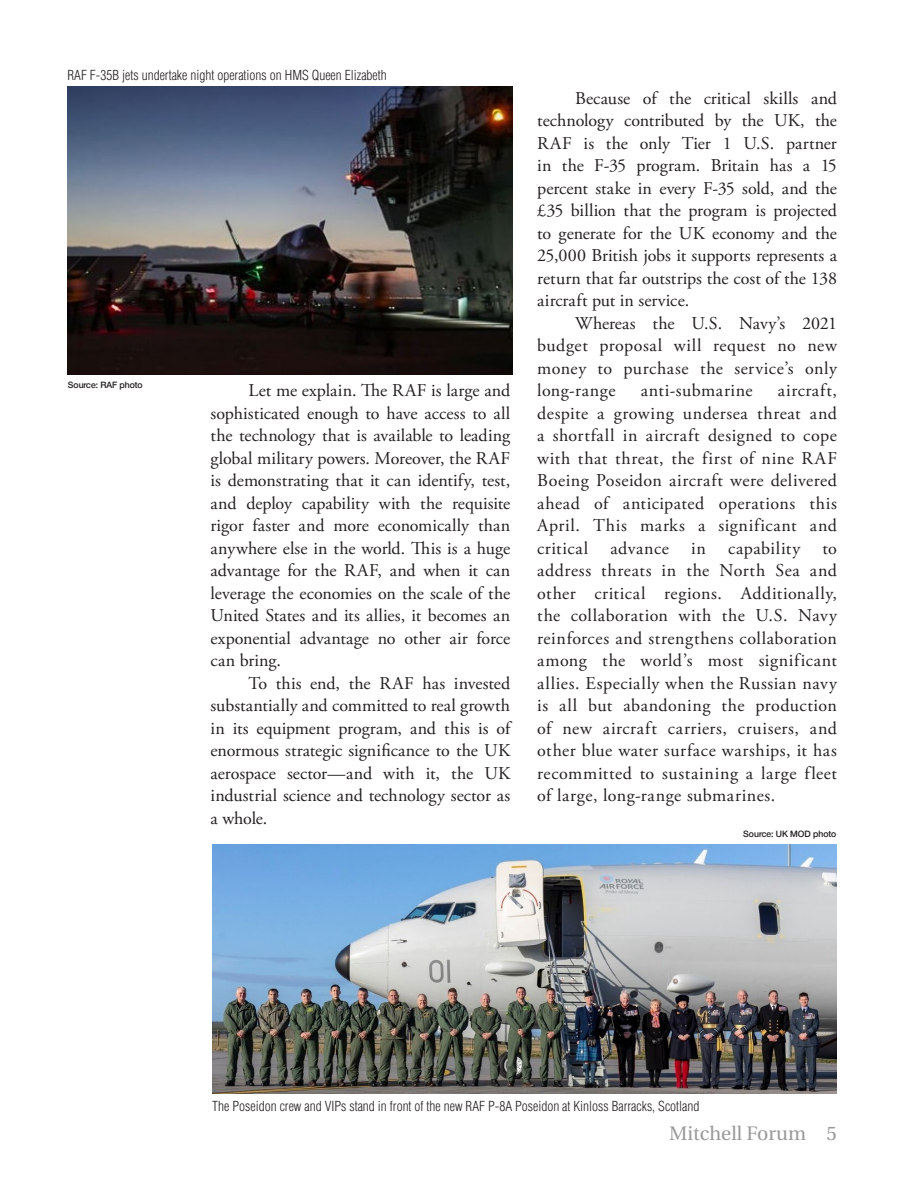
<style>
.page{position:relative;width:918px;height:1188px;background:#fff}
.page>*{position:absolute;margin:0;border:0;box-sizing:border-box;transform-origin:0 0}
.t1{font:19.5px "Heuristica";color:#999}
.Body_Text{font:18px/22.5px "Adobe Garamond Pro";letter-spacing:.015em;color:#231f20;text-align:justify}
.Body_Text-2{font:18px "Adobe Garamond Pro";letter-spacing:.035em;color:#231f20}
.Captions{font:300 condensed 13.5px "Helvetica";color:#231f20}
.Source_Caption{font:500 9px "Helvetica";color:#231f20}
</style>
<div class="page">
<img style="left:68px;top:86px;width:445px;height:289px">
<img style="left:212px;top:845px;width:625px;height:249px">
<p class="Captions" style="left:68px;top:66px;width:321px">RAF F-35B jets undertake night operations on HMS Queen Elizabeth</p>
<p class="Source_Caption" style="left:68px;top:380px;width:76px">Source: RAF photo</p>
<p class="Body_Text" style="left:211px;top:380px;width:301px;text-indent:38px">Let me explain. The RAF is large and sophisticated enough to have access to all the technology that is available to leading global military powers. Moreover, the RAF is demonstrating that it can identify, test, and deploy capability with the requisite rigor faster and more economically than anywhere else in the world. This is a huge advantage for the RAF, and when it can leverage the economies on the scale of the United States and its allies, it becomes an exponential advantage no other air force can bring.</p>
<p class="Body_Text" style="left:211px;top:672px;width:301px;text-indent:38px">To this end, the RAF has invested substantially and committed to real growth in its equipment program, and this is of enormous strategic significance to the UK aerospace sector—and with it, the UK industrial science and technology sector as a whole.</p>
<p class="Body_Text" style="left:537px;top:87px;width:301px;text-indent:38px">Because of the critical skills and technology contributed by the UK, the RAF is the only Tier 1 U.S. partner in the F-35 program. Britain has a 15 percent stake in every F-35 sold, and the £35 billion that the program is projected to generate for the UK economy and the 25,000 British jobs it supports represents a return that far outstrips the cost of the 138 aircraft put in service.</p>
<p class="Body_Text" style="left:537px;top:312px;width:301px;text-indent:38px">Whereas the U.S. Navy’s 2021 budget proposal will request no new money to purchase the service’s only long-range</p>
<p class="Body_Text" style="left:537px;top:380px;width:301px;text-indent:241px">aircraft, despite a growing undersea threat and a shortfall in aircraft designed to cope with that threat, the first of nine RAF Boeing Poseidon aircraft were delivered ahead of anticipated operations this April. This marks a significant and critical advance in capability to address threats in the North Sea and other critical regions. Additionally, the collaboration with the U.S. Navy reinforces and strengthens collaboration among the world’s most significant allies. Especially when the Russian navy is all but abandoning the production of new aircraft carriers, cruisers, and other blue water surface warships, it has recommitted to sustaining a large fleet of large, long-range submarines.</p>
<p class="Body_Text-2" style="left:641px;top:380px;width:113px">anti-submarine</p>
<p class="Source_Caption" style="left:743px;top:828px;width:94px">Source: UK MOD photo</p>
<p class="Captions" style="left:212px;top:1098px;width:489px">The Poseidon crew and VIPs stand in front of the new RAF P-8A Poseidon at Kinloss Barracks, Scotland</p>
<p class="t1" style="left:669px;top:1118px;width:169px">Mitchell Forum 5</p>
</div>
